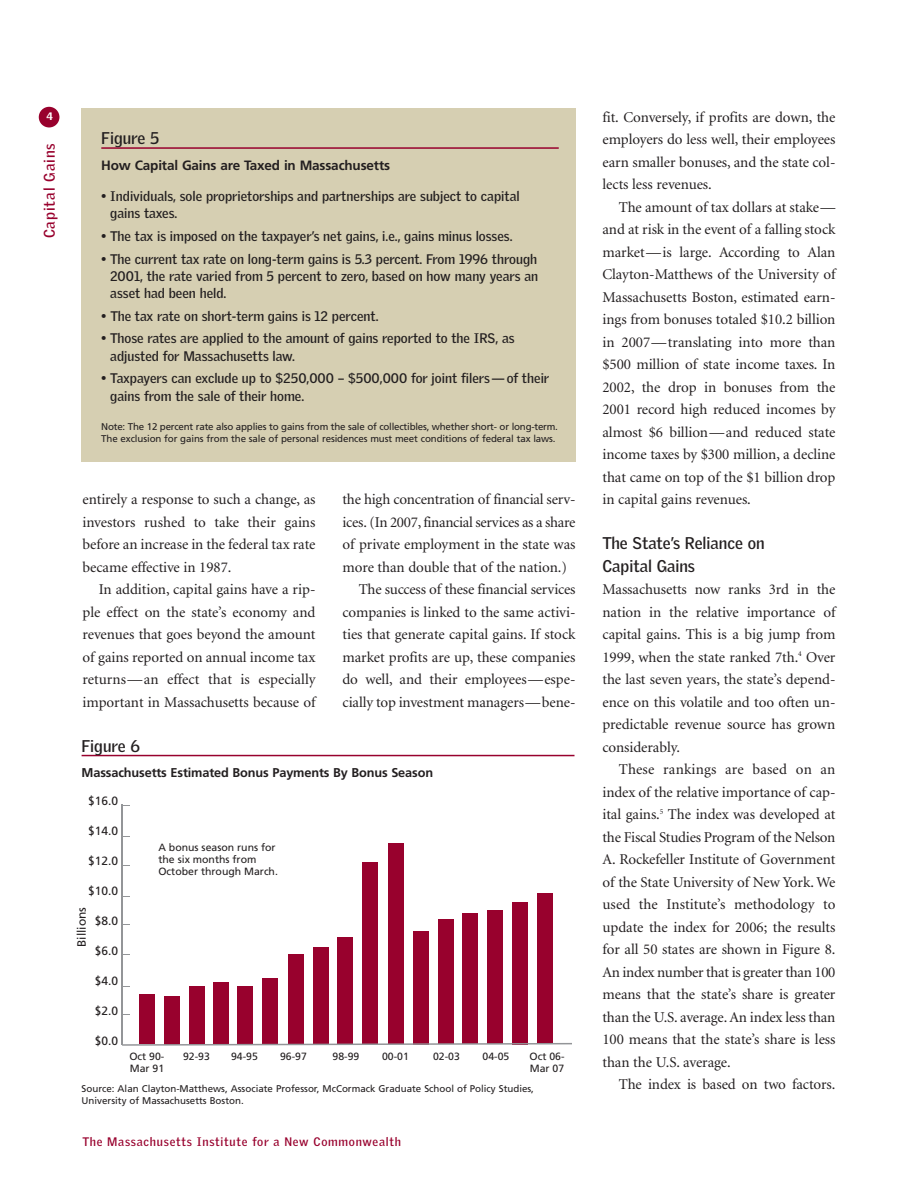
<style>
.page{position:relative;width:918px;height:1188px;background:#fff}
.page>*{position:absolute;margin:0;border:0;box-sizing:border-box;transform-origin:0 0}
.t1{font:700 16.5px/22.5px "Griffith Gothic";color:#231f20}
.t2{font:15px/22.5px "Minion";letter-spacing:-.005em;color:#231f20;text-align:justify}
.t3{font:700 15px "Griffith Gothic";letter-spacing:.06em;color:#98012d}
.t4{font:700 13.5px/17.2px "Griffith Gothic";color:#231f20}
.t5{font:700 13.5px "Frutiger";letter-spacing:-.01em;color:#231f20}
.t6{font:700 12.75px "Frutiger";letter-spacing:-.01em;color:#231f20}
.t7{font:12px "Frutiger";color:#231f20}
.t8{font:700 12px "Griffith Gothic";letter-spacing:.06em;color:#98012d}
.t9{font:10.5px/12px "Frutiger";color:#231f20}
.t10{font:900 10.5px "Griffith Gothic";color:#fff}
.t11{font:9.75px/12px "Frutiger";letter-spacing:-.01em;color:#231f20}
</style>
<div class="page">
<div style="left:39px;top:107px;width:20px;height:20px;background:#98012d;border-radius:50%"></div>
<div style="left:81px;top:108px;width:495px;height:353px;background:#d6cfb2"></div>
<hr style="left:101px;top:147px;width:458px;height:2px;background:#98012d">
<hr style="left:82px;top:755px;width:492px;height:1px;background:#98012d">
<hr style="left:121px;top:805px;width:2px;height:240px;background:#939598">
<div style="left:139px;top:994px;width:16px;height:50px;background:#98012d"></div>
<div style="left:164px;top:997px;width:16px;height:48px;background:#98012d"></div>
<div style="left:189px;top:986px;width:15px;height:58px;background:#98012d"></div>
<div style="left:213px;top:982px;width:15px;height:63px;background:#98012d"></div>
<div style="left:238px;top:987px;width:15px;height:58px;background:#98012d"></div>
<div style="left:263px;top:978px;width:15px;height:66px;background:#98012d"></div>
<div style="left:288px;top:954px;width:16px;height:90px;background:#98012d"></div>
<div style="left:313px;top:947px;width:15px;height:98px;background:#98012d"></div>
<div style="left:338px;top:938px;width:15px;height:106px;background:#98012d"></div>
<div style="left:363px;top:863px;width:15px;height:181px;background:#98012d"></div>
<div style="left:388px;top:843px;width:15px;height:201px;background:#98012d"></div>
<div style="left:413px;top:931px;width:15px;height:113px;background:#98012d"></div>
<div style="left:439px;top:919px;width:15px;height:125px;background:#98012d"></div>
<div style="left:463px;top:913px;width:15px;height:131px;background:#98012d"></div>
<div style="left:487px;top:910px;width:16px;height:134px;background:#98012d"></div>
<div style="left:512px;top:902px;width:16px;height:142px;background:#98012d"></div>
<div style="left:538px;top:893px;width:15px;height:151px;background:#98012d"></div>
<svg style="left:122px;top:1043px;width:450px;height:3px"></svg>
<p class="t10" style="left:47px;top:110px;width:8px">4</p>
<p class="t3" style="left:41px;top:238px;width:97px;rotate:-90deg">Capital Gains</p>
<p class="t1" style="left:101px;top:127px;width:59px">Figure 5</p>
<p class="t5" style="left:101px;top:160px;width:290px">How Capital Gains are Taxed in Massachusetts</p>
<p class="t4" style="left:110px;top:188px;width:411px;text-indent:-9px">• Individuals, sole proprietorships and partnerships are subject to capital gains taxes.</p>
<p class="t4" style="left:101px;top:228px;width:413px">• The tax is imposed on the taxpayer’s net gains, i.e., gains minus losses.</p>
<p class="t4" style="left:110px;top:250px;width:429px;text-align:justify;text-indent:-9px">• The current tax rate on long-term gains is 5.3 percent. From 1996 through 2001, the rate varied from 5 percent to zero, based on how many years an asset had been held.</p>
<p class="t4" style="left:101px;top:307px;width:279px">• The tax rate on short-term gains is 12 percent.</p>
<p class="t4" style="left:110px;top:330px;width:406px;text-indent:-9px">• Those rates are applied to the amount of gains reported to the IRS, as adjusted for Massachusetts law.</p>
<p class="t4" style="left:110px;top:370px;width:440px;text-indent:-9px">• Taxpayers can exclude up to $250,000 – $500,000 for joint filers—of their gains from the sale of their home.</p>
<p class="t11" style="left:101px;top:421px;width:458px">Note: The 12 percent rate also applies to gains from the sale of collectibles, whether short- or long-term.<br>The exclusion for gains from the sale of personal residences must meet conditions of federal tax laws.</p>
<p class="t2" style="left:82px;top:489px;width:234px">entirely a response to such a change, as investors rushed to take their gains before an increase in the federal tax rate became effective in 1987.</p>
<p class="t2" style="left:82px;top:579px;width:235px;text-indent:16px">In addition, capital gains have a rip&shy;ple effect on the state’s economy and revenues that goes beyond the amount of gains reported on annual income tax returns—an effect that is especially important in Massachusetts because of</p>
<p class="t2" style="left:342px;top:489px;width:235px">the high concentration of financial serv-</p>
<p class="t2" style="left:342px;top:512px;width:235px">ices. (In 2007, financial services as a share</p>
<p class="t2" style="left:343px;top:534px;width:235px">of private employment in the state was</p>
<p class="t2" style="left:342px;top:557px;width:226px">more than double that of the nation.)</p>
<p class="t2" style="left:359px;top:579px;width:218px">The success of these financial services</p>
<p class="t2" style="left:342px;top:602px;width:235px">companies is linked to the same activi-</p>
<p class="t2" style="left:342px;top:624px;width:234px">ties that generate capital gains. If stock</p>
<p class="t2" style="left:342px;top:647px;width:234px">market profits are up, these companies</p>
<p class="t2" style="left:342px;top:669px;width:235px">do well, and their employees—espe-</p>
<p class="t2" style="left:342px;top:692px;width:235px">cially top investment managers—bene-</p>
<p class="t1" style="left:82px;top:735px;width:60px">Figure 6</p>
<p class="t6" style="left:82px;top:768px;width:353px">Massachusetts Estimated Bonus Payments By Bonus Season</p>
<p class="t7" style="left:88px;top:796px;width:32px">$16.0</p>
<p class="t7" style="left:88px;top:826px;width:32px">$14.0</p>
<p class="t7" style="left:88px;top:856px;width:32px">$12.0</p>
<p class="t7" style="left:88px;top:886px;width:32px">$10.0</p>
<p class="t7" style="left:95px;top:916px;width:25px">$8.0</p>
<p class="t7" style="left:95px;top:946px;width:25px">$6.0</p>
<p class="t7" style="left:95px;top:976px;width:25px">$4.0</p>
<p class="t7" style="left:95px;top:1006px;width:25px">$2.0</p>
<p class="t7" style="left:95px;top:1036px;width:25px">$0.0</p>
<p class="t7" style="left:77px;top:947px;width:42px;rotate:-90deg">Billions</p>
<p class="t9" style="left:158px;top:842px;width:121px">A bonus season runs for the six months from<br>October through March.</p>
<p class="t9" style="left:129px;top:1051px;width:37px">Oct 90-<br>Mar 91</p>
<p class="t9" style="left:183px;top:1051px;width:28px">92-93</p>
<p class="t9" style="left:231px;top:1051px;width:28px">94-95</p>
<p class="t9" style="left:280px;top:1051px;width:28px">96-97</p>
<p class="t9" style="left:333px;top:1051px;width:28px">98-99</p>
<p class="t9" style="left:382px;top:1051px;width:28px">00-01</p>
<p class="t9" style="left:433px;top:1051px;width:28px">02-03</p>
<p class="t9" style="left:483px;top:1051px;width:28px">04-05</p>
<p class="t9" style="left:530px;top:1051px;width:37px">Oct 06-<br>Mar 07</p>
<p class="t11" style="left:82px;top:1083px;width:454px">Source: Alan Clayton-Matthews, Associate Professor, McCormack Graduate School of Policy Studies,<br>University of Massachusetts Boston.</p>
<p class="t8" style="left:82px;top:1135px;width:320px">The Massachusetts Institute for a New Commonwealth</p>
<p class="t2" style="left:602px;top:107px;width:235px">fit. Conversely, if profits are down, the employers do less well, their employees earn smaller bonuses, and the state col&shy;lects less revenues.</p>
<p class="t2" style="left:602px;top:197px;width:235px;text-indent:16px">The amount of tax dollars at stake— and at risk in the event of a falling stock market—is large. According to Alan Clayton-Matthews of the University of Massachusetts Boston, estimated earn&shy;ings from bonuses totaled $10.2 billion in 2007—translating into more than $500 million of state income taxes. In 2002, the drop in bonuses from the 2001 record high reduced incomes by almost $6 billion—and reduced state income taxes by $300 million, a decline that came on top of the $1 billion drop in capital gains revenues.</p>
<p class="t1" style="left:602px;top:532px;width:164px">The State’s Reliance on<br>Capital Gains</p>
<p class="t2" style="left:602px;top:579px;width:235px">Massachusetts now ranks 3rd in the nation in the relative importance of capital gains. This is a big jump from 1999, when the state ranked 7th.<sup>4</sup> Over the last seven years, the state’s depend&shy;ence on this volatile and too often un&shy;predictable revenue source has grown considerably.</p>
<p class="t2" style="left:603px;top:759px;width:235px;text-indent:16px">These rankings are based on an index of the relative importance of cap&shy;ital gains.<sup>5</sup> The index was developed at the Fiscal Studies Program of the Nelson A. Rockefeller Institute of Government of the State University of New York. We used the Institute’s methodology to update the index for 2006; the results for all 50 states are shown in Figure 8.<br>An index number that is greater than 100 means that the state’s share is greater than the U.S. average.An index less than 100 means that the state’s share is less than the U.S. average.</p>
<p class="t2" style="left:619px;top:1074px;width:218px">The index is based on two factors.</p>
</div>
